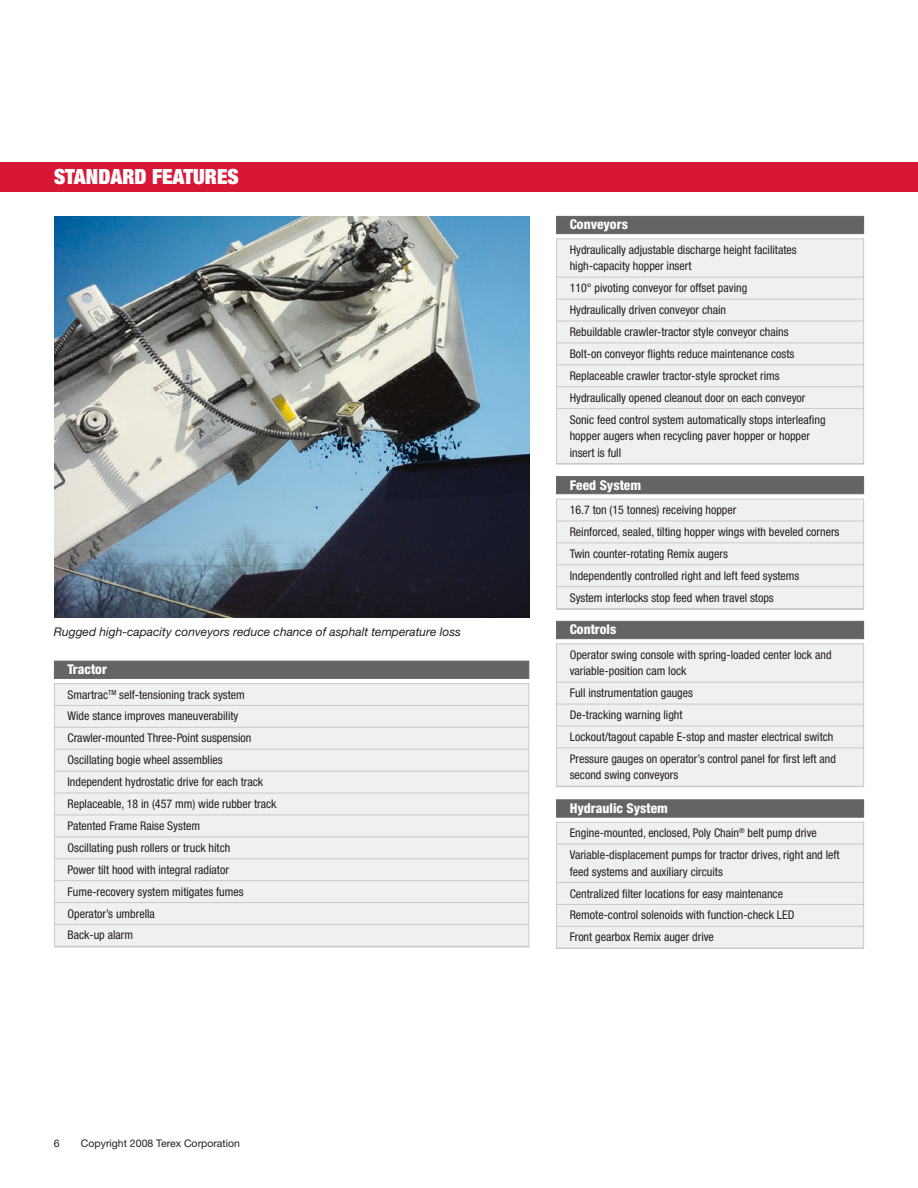
<style>
.page{position:relative;width:918px;height:1188px;background:#fff}
.page>*{position:absolute;margin:0;border:0;box-sizing:border-box;transform-origin:0 0}
.t1{font:900 expanded 21px "Helvetica Neue";color:#fff}
.t2{font:800 condensed 13.5px "Helvetica Neue";color:#fff}
.t3{font:condensed 12px/21.9px "Helvetica Neue";color:#231f20}
.t4{font:italic 12px "Helvetica Neue";color:#231f20}
.t5{font:10.5px "Helvetica Neue";color:#231f20}
</style>
<div class="page">
<div style="left:0;top:162px;width:918px;height:30px;background:#d81635"></div>
<img style="left:54px;top:216px;width:475px;height:401px">
<div style="left:54px;top:683px;width:475px;height:264px;background:#eff0f0;border:1px solid #c7c9cb"></div>
<div style="left:556px;top:238px;width:308px;height:226px;background:#eff0f0;border:1px solid #c7c9cb"></div>
<div style="left:556px;top:499px;width:308px;height:111px;background:#eff0f0;border:1px solid #c7c9cb"></div>
<div style="left:556px;top:643px;width:308px;height:144px;background:#eff0f0;border:1px solid #c7c9cb"></div>
<div style="left:556px;top:822px;width:308px;height:127px;background:#eff0f0;border:1px solid #c7c9cb"></div>
<div style="left:54px;top:661px;width:475px;height:18px;background:#636466;border:1px solid #636466"></div>
<div style="left:556px;top:216px;width:308px;height:18px;background:#636466"></div>
<div style="left:556px;top:476px;width:308px;height:18px;background:#636466;border:1px solid #636466"></div>
<div style="left:556px;top:621px;width:308px;height:18px;background:#636466"></div>
<div style="left:556px;top:799px;width:308px;height:19px;background:#636466;border:1px solid #636466"></div>
<hr style="left:54px;top:705px;width:475px;height:1px;background:#c7c9cb">
<hr style="left:54px;top:727px;width:475px;height:1px;background:#c7c9cb">
<hr style="left:54px;top:749px;width:475px;height:1px;background:#c7c9cb">
<hr style="left:54px;top:771px;width:475px;height:1px;background:#c7c9cb">
<hr style="left:54px;top:793px;width:475px;height:1px;background:#c7c9cb">
<hr style="left:54px;top:815px;width:475px;height:1px;background:#c7c9cb">
<hr style="left:54px;top:836px;width:475px;height:1px;background:#c7c9cb">
<hr style="left:54px;top:858px;width:475px;height:1px;background:#c7c9cb">
<hr style="left:54px;top:880px;width:475px;height:1px;background:#c7c9cb">
<hr style="left:54px;top:902px;width:475px;height:1px;background:#c7c9cb">
<hr style="left:54px;top:924px;width:475px;height:1px;background:#c7c9cb">
<hr style="left:54px;top:946px;width:475px;height:1px;background:#c7c9cb">
<hr style="left:556px;top:277px;width:308px;height:1px;background:#c7c9cb">
<hr style="left:556px;top:299px;width:308px;height:1px;background:#c7c9cb">
<hr style="left:556px;top:321px;width:308px;height:1px;background:#c7c9cb">
<hr style="left:556px;top:343px;width:308px;height:1px;background:#c7c9cb">
<hr style="left:556px;top:364px;width:308px;height:1px;background:#c7c9cb">
<hr style="left:556px;top:386px;width:308px;height:1px;background:#c7c9cb">
<hr style="left:556px;top:408px;width:308px;height:1px;background:#c7c9cb">
<hr style="left:556px;top:463px;width:308px;height:1px;background:#c7c9cb">
<hr style="left:556px;top:521px;width:308px;height:1px;background:#c7c9cb">
<hr style="left:556px;top:542px;width:308px;height:1px;background:#c7c9cb">
<hr style="left:556px;top:564px;width:308px;height:1px;background:#c7c9cb">
<hr style="left:556px;top:586px;width:308px;height:1px;background:#c7c9cb">
<hr style="left:556px;top:608px;width:308px;height:1px;background:#c7c9cb">
<hr style="left:556px;top:682px;width:308px;height:1px;background:#c7c9cb">
<hr style="left:556px;top:704px;width:308px;height:1px;background:#c7c9cb">
<hr style="left:556px;top:726px;width:308px;height:1px;background:#c7c9cb">
<hr style="left:556px;top:747px;width:308px;height:1px;background:#c7c9cb">
<hr style="left:556px;top:786px;width:308px;height:1px;background:#c7c9cb">
<hr style="left:556px;top:844px;width:308px;height:1px;background:#c7c9cb">
<hr style="left:556px;top:882px;width:308px;height:1px;background:#c7c9cb">
<hr style="left:556px;top:904px;width:308px;height:1px;background:#c7c9cb">
<hr style="left:556px;top:926px;width:308px;height:1px;background:#c7c9cb">
<hr style="left:556px;top:948px;width:308px;height:1px;background:#c7c9cb">
<p class="t1" style="left:54px;top:163px;width:186px">STANDARD FEATURES</p>
<p class="t4" style="left:54px;top:625px;width:409px">Rugged high-capacity conveyors reduce chance of asphalt temperature loss</p>
<p class="t2" style="left:68px;top:661px;width:41px">Tractor</p>
<p class="t3" style="left:68px;top:683px;width:211px">Smartrac<sup>TM</sup> self-tensioning track system<br>Wide stance improves maneuverability Crawler-mounted Three-Point suspension Oscillating bogie wheel assemblies Independent hydrostatic drive for each track Replaceable, 18 in (457 mm) wide rubber track Patented Frame Raise System<br>Oscillating push rollers or truck hitch<br>Power tilt hood with integral radiator Fume-recovery system mitigates fumes Operator’s umbrella<br>Back-up alarm</p>
<p class="t5" style="left:54px;top:1137px;width:7px">6</p>
<p class="t5" style="left:81px;top:1137px;width:161px">Copyright 2008 Terex Corporation</p>
<p class="t2" style="left:570px;top:216px;width:60px">Conveyors</p>
<p class="t3" style="left:570px;top:241px;width:229px;line-height:16.5px">Hydraulically adjustable discharge height facilitates high-capacity hopper insert</p>
<p class="t3" style="left:570px;top:277px;width:257px">110° pivoting conveyor for offset paving<br>Hydraulically driven conveyor chain<br>Rebuildable crawler-tractor style conveyor chains<br>Bolt-on conveyor flights reduce maintenance costs Replaceable crawler tractor-style sprocket rims Hydraulically opened cleanout door on each conveyor Sonic feed control system automatically stops interleafing</p>
<p class="t3" style="left:570px;top:428px;width:242px;line-height:16.5px">hopper augers when recycling paver hopper or hopper insert is full</p>
<p class="t2" style="left:570px;top:477px;width:73px">Feed System</p>
<p class="t3" style="left:570px;top:499px;width:271px">16.7 ton (15 tonnes) receiving hopper<br>Reinforced, sealed, tilting hopper wings with beveled corners Twin counter-rotating Remix augers<br>Independently controlled right and left feed systems<br>System interlocks stop feed when travel stops</p>
<p class="t2" style="left:570px;top:621px;width:48px">Controls</p>
<p class="t3" style="left:570px;top:646px;width:263px;line-height:16.5px">Operator swing console with spring-loaded center lock and variable-position cam lock</p>
<p class="t3" style="left:570px;top:682px;width:268px">Full instrumentation gauges<br>De-tracking warning light<br>Lockout/tagout capable E-stop and master electrical switch Pressure gauges on operator’s control panel for first left and</p>
<p class="t3" style="left:570px;top:764px;width:110px">second swing conveyors</p>
<p class="t2" style="left:570px;top:800px;width:100px">Hydraulic System</p>
<p class="t3" style="left:570px;top:822px;width:272px">Engine-mounted, enclosed, Poly Chain<sup>®</sup> belt pump drive<br>Variable-displacement pumps for tractor drives, right and left</p>
<p class="t3" style="left:570px;top:860px;width:226px">feed systems and auxiliary circuits<br>Centralized filter locations for easy maintenance Remote-control solenoids with function-check LED Front gearbox Remix auger drive</p>
</div>
